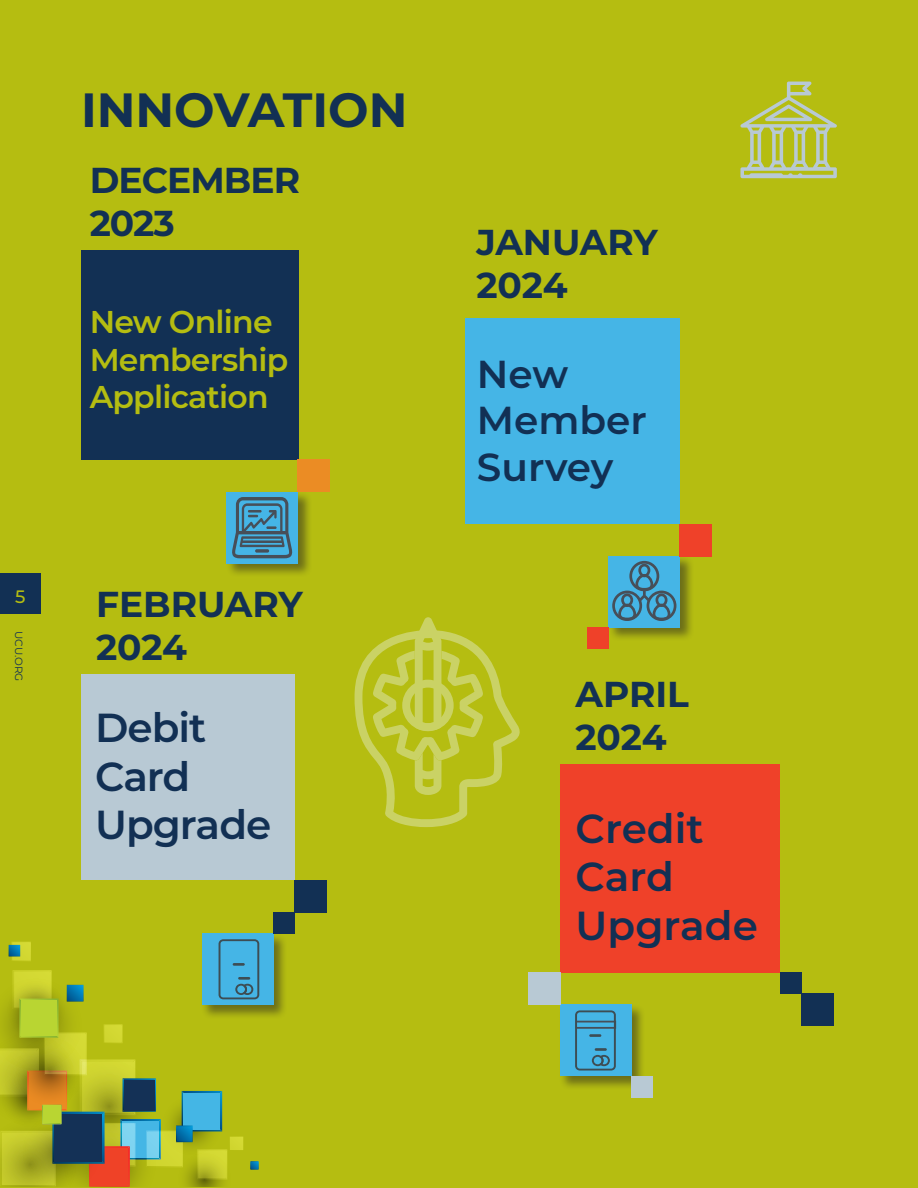
<style>
.page{position:relative;width:918px;height:1188px;background:#b5bd11}
.page>*{position:absolute;margin:0;border:0;box-sizing:border-box;transform-origin:0 0}
.t1{font:700 48px "Montserrat";color:#123054}
.t2{font:600 40.5px/48.6px "Montserrat";letter-spacing:-.01em;color:#123054}
.t3{font:600 39px/46.8px "Montserrat";color:#123054}
.t4{font:700 36px/43.2px "Montserrat";letter-spacing:-.01em;color:#123054}
.t5{font:600 31.5px/37.8px "Montserrat";letter-spacing:-.025em;color:#b5bd11}
.t6{font:500 18px "Montserrat";color:#b5bd11}
.t7{font:10.5px "Montserrat";color:#123054}
</style>
<div class="page">
<div style="left:466px;top:318px;width:214px;height:206px;background:#45b5e6"></div>
<div style="left:560px;top:764px;width:220px;height:209px;background:#ef4129"></div>
<div style="left:81px;top:250px;width:217px;height:210px;background:#123054"></div>
<div style="left:82px;top:674px;width:213px;height:206px;background:#b8c9d4"></div>
<div style="left:0;top:574px;width:40px;height:40px;background:#123054"></div>
<div style="left:608px;top:555px;width:87px;height:87px;background:#231f20;opacity:.5"></div>
<div style="left:609px;top:556px;width:71px;height:72px;background:#45b5e6"></div>
<div style="left:559px;top:1004px;width:87px;height:87px;background:#231f20;opacity:.5"></div>
<div style="left:560px;top:1005px;width:71px;height:71px;background:#45b5e6"></div>
<div style="left:801px;top:994px;width:33px;height:32px;background:#123054"></div>
<div style="left:225px;top:491px;width:87px;height:87px;background:#231f20;opacity:.5"></div>
<div style="left:226px;top:492px;width:72px;height:71px;background:#45b5e6"></div>
<div style="left:201px;top:932px;width:87px;height:87px;background:#231f20;opacity:.5"></div>
<div style="left:202px;top:934px;width:71px;height:71px;background:#45b5e6"></div>
<svg style="left:740px;top:82px;width:97px;height:96px"></svg>
<div style="left:298px;top:460px;width:32px;height:32px;background:#eb8c24"></div>
<div style="left:780px;top:973px;width:21px;height:21px;background:#123054"></div>
<div style="left:295px;top:880px;width:32px;height:32px;background:#123054"></div>
<div style="left:273px;top:912px;width:22px;height:22px;background:#123054"></div>
<svg style="left:612px;top:561px;width:64px;height:60px"></svg>
<div style="left:680px;top:524px;width:32px;height:32px;background:#ef4129"></div>
<div style="left:587px;top:628px;width:22px;height:21px;background:#ef4129"></div>
<div style="left:631px;top:1076px;width:22px;height:21px;background:#b8c9d4"></div>
<div style="left:528px;top:973px;width:32px;height:32px;background:#b8c9d4"></div>
<svg style="left:355px;top:617px;width:165px;height:210px"></svg>
<svg style="left:232px;top:497px;width:60px;height:61px"></svg>
<svg style="left:0;top:939px;width:259px;height:248px"></svg>
<svg style="left:575px;top:1010px;width:41px;height:61px"></svg>
<h1 class="t1" style="left:81px;top:76px;width:328px">INNOVATION</h1>
<p class="t4" style="left:90px;top:156px;width:212px">DECEMBER<br>2023</p>
<p class="t5" style="left:90px;top:301px;width:200px">New Online<br>Membership<br>Application</p>
<p class="t6" style="left:15px;top:584px;width:12px">5</p>
<p class="t7" style="left:26px;top:631px;width:52px;rotate:90deg">UCU.ORG</p>
<p class="t4" style="left:96px;top:581px;width:208px">FEBRUARY<br>2024</p>
<p class="t2" style="left:95px;top:701px;width:178px">Debit<br>Card<br>Upgrade</p>
<p class="t4" style="left:476px;top:219px;width:183px">JANUARY<br>2024</p>
<p class="t3" style="left:477px;top:349px;width:171px">New<br>Member<br>Survey</p>
<p class="t4" style="left:575px;top:671px;width:115px">APRIL<br>2024</p>
<p class="t2" style="left:576px;top:802px;width:184px">Credit<br>Card<br>Upgrade</p>
</div>
